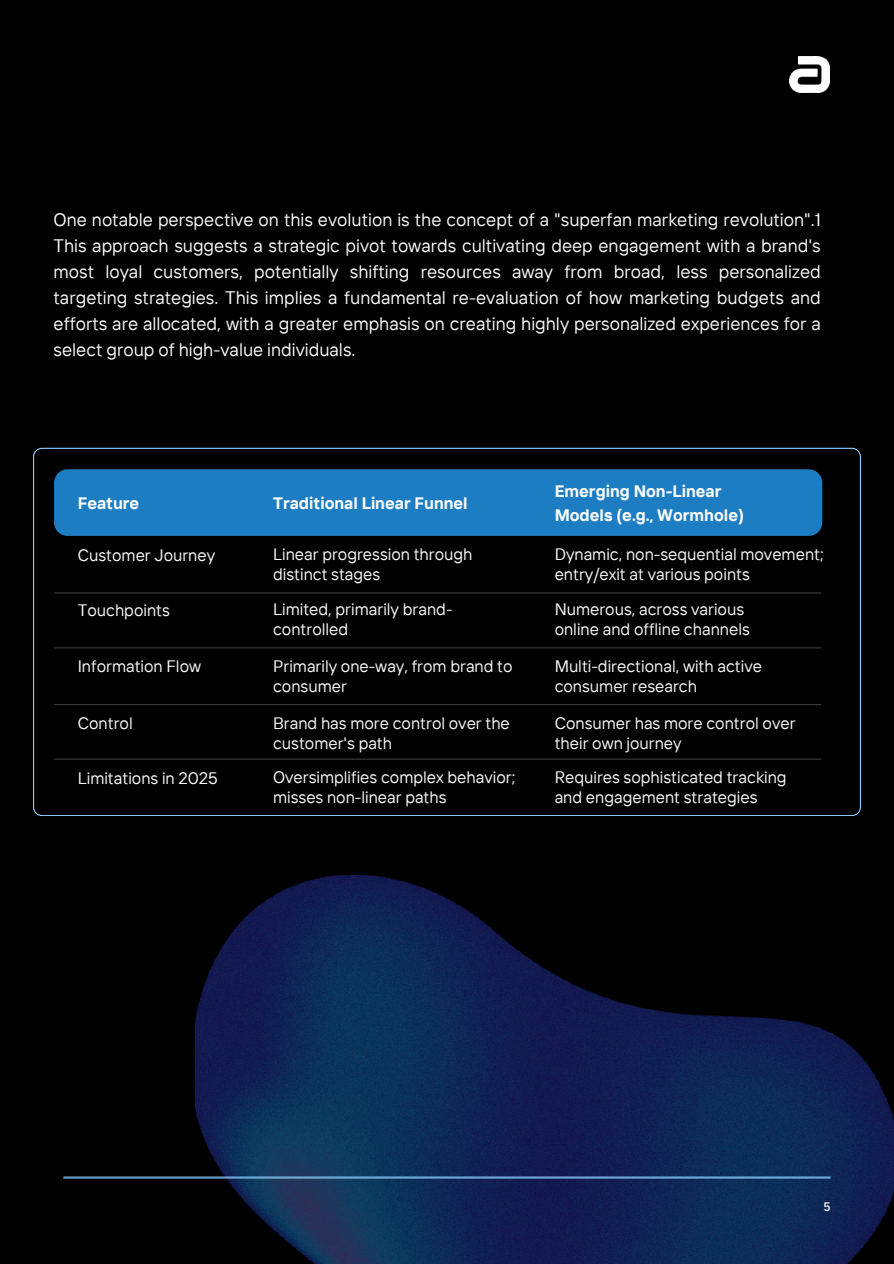
<style>
.page{position:relative;width:894px;height:1264px;background:#fff}
.page>*{position:absolute;margin:0;border:0;box-sizing:border-box;transform-origin:0 0}
.t1{font:18px/26px "TT Interphases";color:#fafafa;text-align:justify}
.t2{font:16.5px/20.2px "TT Interphases";color:#fafafa}
.t3{font:700 16.5px/23.7px "TT Interphases";color:#fafafa}
.t4{font:500 12px "Jet Brains Mono";color:#fafafa}
</style>
<div class="page">
<div style="left:0;top:0;width:893px;height:1263px;background:#000"></div>
<img style="left:195px;top:875px;width:698px;height:388px">
<svg style="left:33px;top:448px;width:827px;height:368px"></svg>
<div style="left:54px;top:469px;width:768px;height:67px;background:#1d7dc2;border-radius:14px"></div>
<hr style="left:54px;top:592px;width:767px;height:1px;background:#fafafa">
<hr style="left:54px;top:647px;width:767px;height:1px;background:#fafafa">
<hr style="left:54px;top:704px;width:767px;height:1px;background:#fafafa">
<hr style="left:54px;top:758px;width:767px;height:1px;background:#fafafa">
<img style="left:789px;top:57px;width:39px;height:36px">
<hr style="left:63px;top:1176px;width:767px;height:2px;background:#8bceff">
<p class="t1" style="left:54px;top:206px;width:768px">One notable perspective on this evolution is the concept of a "superfan marketing revolution".1<br>This approach suggests a strategic pivot towards cultivating deep engagement with a brand's most loyal customers, potentially shifting resources away from broad, less personalized targeting strategies. This implies a fundamental re-evaluation of how marketing budgets and efforts are allocated, with a greater emphasis on creating highly personalized experiences for a select group of high-value individuals.</p>
<p class="t3" style="left:78px;top:491px;width:63px">Feature</p>
<p class="t2" style="left:78px;top:544px;width:139px">Customer Journey</p>
<p class="t2" style="left:78px;top:599px;width:94px">Touchpoints</p>
<p class="t2" style="left:78px;top:656px;width:125px">Information Flow</p>
<p class="t2" style="left:78px;top:712px;width:56px">Control</p>
<p class="t2" style="left:78px;top:767px;width:142px">Limitations in 2025</p>
<p class="t3" style="left:273px;top:491px;width:196px">Traditional Linear Funnel</p>
<p class="t2" style="left:273px;top:543px;width:201px">Linear progression through distinct stages</p>
<p class="t2" style="left:273px;top:598px;width:181px">Limited, primarily brand&shy;controlled</p>
<p class="t2" style="left:273px;top:655px;width:241px">Primarily one-way, from brand to consumer</p>
<p class="t2" style="left:273px;top:712px;width:238px">Brand has more control over the customer's path</p>
<p class="t2" style="left:273px;top:766px;width:244px">Oversimplifies complex behavior; misses non-linear paths</p>
<p class="t3" style="left:554px;top:479px;width:191px">Emerging Non-Linear<br>Models (e.g., Wormhole)</p>
<p class="t2" style="left:554px;top:543px;width:270px">Dynamic, non-sequential movement; entry/exit at various points</p>
<p class="t2" style="left:554px;top:598px;width:197px">Numerous, across various online and offline channels</p>
<p class="t2" style="left:554px;top:655px;width:209px">Multi-directional, with active consumer research</p>
<p class="t2" style="left:554px;top:712px;width:242px">Consumer has more control over their own journey</p>
<p class="t2" style="left:554px;top:766px;width:233px">Requires sophisticated tracking and engagement strategies</p>
<p class="t4" style="left:823px;top:1199px;width:9px">5</p>
</div>
